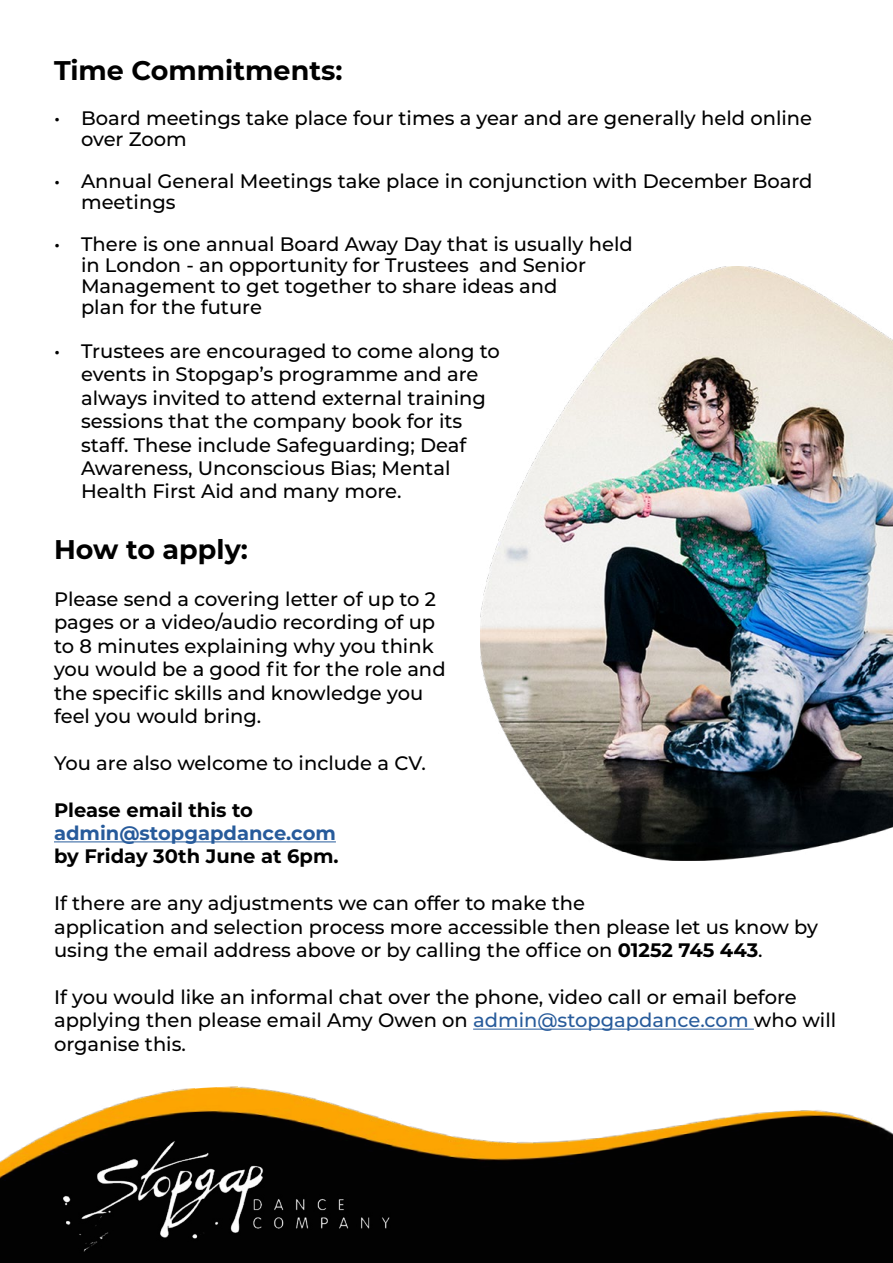
<style>
.page{position:relative;width:893px;height:1263px;background:#fff}
.page>*{position:absolute;margin:0;border:0;box-sizing:border-box;transform-origin:0 0}
.t1{font:700 27px "Montserrat";color:#000}
.t2{font:500 19.5px/23.4px "Montserrat";color:#000}
.t3{font:700 19.5px "Montserrat";color:#000}
.t4{font:700 19.5px "Montserrat";color:#275b9b}
.s1{font-weight:700}
.s2{color:#275b9b}
</style>
<div class="page">
<hr style="left:54px;top:841px;width:282px;height:1px;background:#275b9b">
<hr style="left:473px;top:1029px;width:281px;height:1px;background:#275b9b">
<img style="left:481px;top:266px;width:412px;height:594px">
<img style="left:0;top:1086px;width:893px;height:177px">
<img style="left:61px;top:1140px;width:330px;height:113px">
<h1 class="t1" style="left:54px;top:51px;width:290px">Time Commitments:</h1>
<p class="t2" style="left:81px;top:106px;width:733px;line-height:21px;text-indent:-27px">• Board meetings take place four times a year and are generally held online over Zoom</p>
<p class="t2" style="left:81px;top:169px;width:733px;line-height:21px;text-indent:-27px">• Annual General Meetings take place in conjunction with December Board meetings</p>
<p class="t2" style="left:81px;top:232px;width:553px;line-height:21px;text-indent:-27px">• There is one annual Board Away Day that is usually held in London - an opportunity for Trustees and Senior Management to get together to share ideas and<br>plan for the future</p>
<p class="t2" style="left:81px;top:339px;width:420px;text-indent:-27px">• Trustees are encouraged to come along to events in Stopgap’s programme and are always invited to attend external training sessions that the company book for its staff. These include Safeguarding; Deaf Awareness, Unconscious Bias; Mental Health First Aid and many more.</p>
<h1 class="t1" style="left:54px;top:530px;width:196px">How to apply:</h1>
<p class="t2" style="left:54px;top:586px;width:393px">Please send a covering letter of up to 2 pages or a video/audio recording of up to 8 minutes explaining why you think you would be a good fit for the role and the specific skills and knowledge you feel you would bring.</p>
<p class="t2" style="left:54px;top:750px;width:373px">You are also welcome to include a CV.</p>
<p class="t3" style="left:54px;top:795px;width:201px">Please email this to</p>
<p class="t4" style="left:54px;top:819px;width:283px">admin@stopgapdance.com</p>
<p class="t3" style="left:54px;top:842px;width:286px">by Friday 30th June at 6pm.</p>
<p class="t2" style="left:54px;top:891px;width:766px">If there are any adjustments we can offer to make the<br>application and selection process more accessible then please let us know by using the email address above or by calling the office on <span class="s1">01252 745 443</span>.</p>
<p class="t2" style="left:54px;top:984px;width:784px">If you would like an informal chat over the phone, video call or email before applying then please email Amy Owen on <span class="s2">admin@stopgapdance.com</span> who will organise this.</p>
</div>
